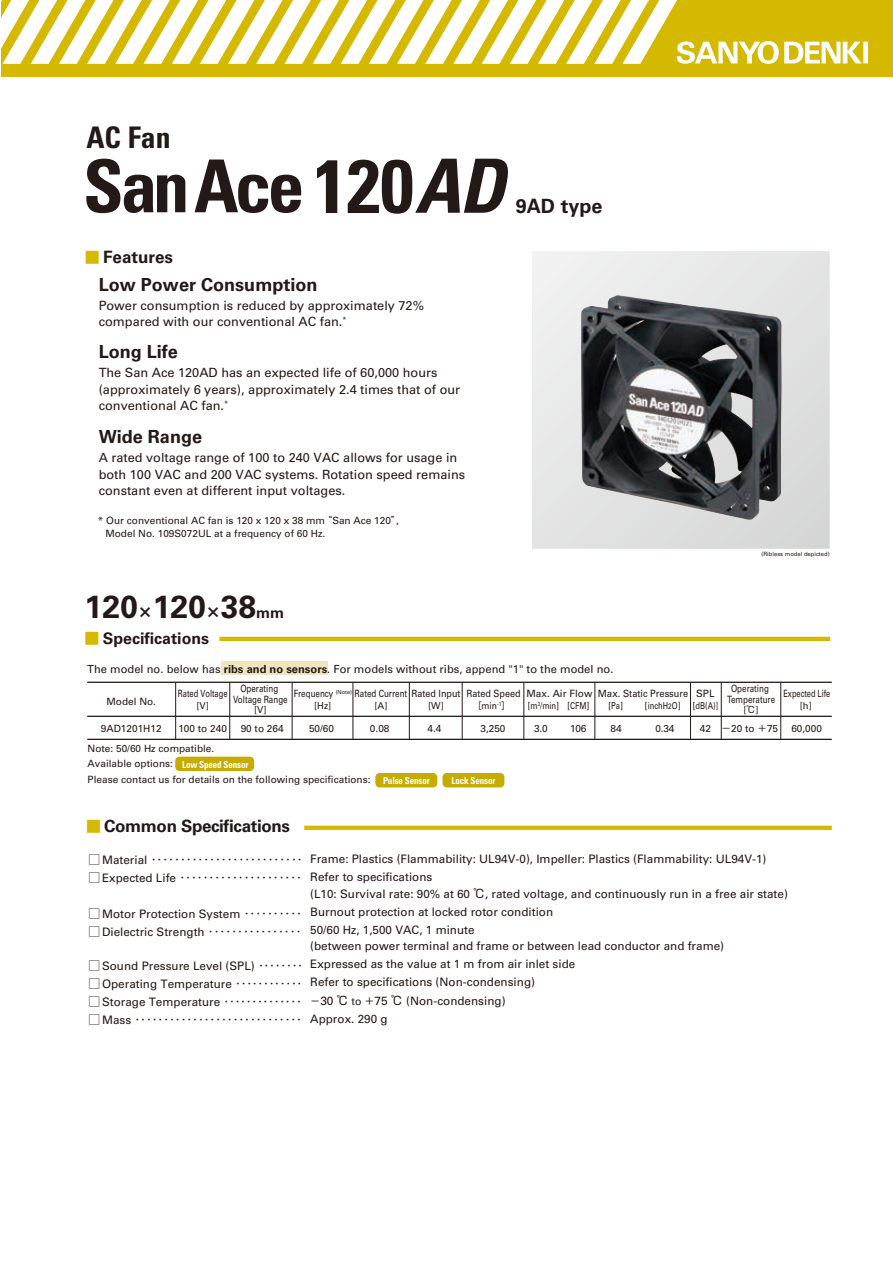
<style>
.page{position:relative;width:893px;height:1263px;background:#fff}
.page>*{position:absolute;margin:0;border:0;box-sizing:border-box;transform-origin:0 0}
.t1{font:700 condensed 75.45px "Univers LT Std";color:#231916}
.t2{font:700 31.95px "Univers LT Std";color:#231916}
.t3{font:700 condensed 29.7px "Univers LT Std";color:#231916}
.t4{font:700 19.8px "Univers LT Std";color:#231916}
.t5{font:700 18px "Univers LT Std";color:#231916}
.t6{font:700 16.95px "Univers LT Std";letter-spacing:-.02em;color:#231916}
.t7{font:700 16.95px "Univers LT Std";color:#231916}
.t8{font:700 15.9px "Univers LT Std";color:#231916}
.t9{font:12.75px/16.5px "Univers LT Std";color:#231916}
.t10{font:11.7px/18px "Univers LT Std";color:#231916}
.t11{font:11.7px "Shin Go Pro";color:#231916}
.t12{font:11.1px "Univers LT Std";color:#231916}
.t13{font:10.05px/15.3px "Univers LT Std";color:#231916}
.t14{font:10.05px/10.5px "Univers LT Std";color:#231916;text-align:center;scale:.8 1}
.t15{font:10.05px "Univers LT Std";color:#231916;scale:.75 1}
.t16{font:10.05px "Univers LT Std";color:#231916;scale:.74 1}
.t17{font:10.05px "Univers LT Std";color:#231916;scale:.9 1}
.t18{font:700 condensed 9.6px "Univers LT Std";letter-spacing:-.02em;color:#fff;scale:.95 1}
.t19{font:9.45px "Univers LT Std";color:#231916}
.t20{font:9.45px "Univers LT Std";color:#231916;scale:.9 1}
.t21{font:5.85px "Univers LT Std";color:#231916}
.s1{font-family:"Shin Go Pro";font-weight:500;font-size:15px;color:#d5b900}
.s2{font-family:"Shin Go Pro";font-size:9.6px}
.s3{font-family:"Shin Go Pro";font-size:14.85px}
.s4{font-size:14.85px}
.s5{font-weight:700}
.s6{font-family:"Shin Go Pro";font-size:9px}
.s7{font-size:7.8px}
.s8{font-family:"Univers LT Std"}
.s9{font-family:"Shin Go Pro"}
.s10{font-family:"Shin Go Pro";font-size:10.05px}
.s11{font-size:12px}
.s12{font-size:10.65px}
</style>
<div class="page">
<svg style="left:304px;top:826px;width:528px;height:4px;background:#d5ba05"></svg>
<hr style="left:87px;top:682px;width:745px;height:1px;background:#231916">
<hr style="left:87px;top:716px;width:745px;height:1px;background:#231916">
<hr style="left:87px;top:739px;width:745px;height:1px;background:#231916">
<hr style="left:353px;top:682px;width:1px;height:57px;background:#231916">
<hr style="left:409px;top:682px;width:1px;height:57px;background:#231916">
<hr style="left:462px;top:682px;width:1px;height:57px;background:#231916">
<hr style="left:524px;top:682px;width:1px;height:57px;background:#231916">
<hr style="left:595px;top:682px;width:1px;height:57px;background:#231916">
<hr style="left:690px;top:682px;width:1px;height:57px;background:#231916">
<hr style="left:721px;top:682px;width:1px;height:57px;background:#231916">
<hr style="left:780px;top:682px;width:1px;height:57px;background:#231916">
<hr style="left:229px;top:682px;width:1px;height:57px;background:#231916">
<hr style="left:175px;top:682px;width:1px;height:57px;background:#231916">
<hr style="left:292px;top:682px;width:1px;height:57px;background:#231916">
<div style="left:375px;top:773px;width:62px;height:14px;background:#c6ab00;border-radius:4px"></div>
<div style="left:442px;top:773px;width:62px;height:14px;background:#c6ab00;border-radius:4px"></div>
<div style="left:175px;top:757px;width:79px;height:14px;background:#c6ab00;border-radius:4px"></div>
<hr style="left:219px;top:637px;width:611px;height:4px;background:#d5b900">
<div style="left:222px;top:661px;width:106px;height:14px;background:#efe6bf"></div>
<svg style="left:532px;top:251px;width:298px;height:298px;background:#e3e4e4"></svg>
<img style="left:581px;top:295px;width:201px;height:225px">
<svg style="left:86px;top:159px;width:99px;height:54px"></svg>
<svg style="left:195px;top:160px;width:106px;height:53px"></svg>
<svg style="left:415px;top:159px;width:93px;height:54px"></svg>
<div style="left:1px;top:0;width:892px;height:76px;background:#d5b900"></div>
<svg style="left:1px;top:0;width:867px;height:64px"></svg>
<h3 class="t3" style="left:86px;top:119px;width:86px">AC Fan</h3>
<h1 class="t1" style="left:313px;top:140px;width:102px">120</h1>
<h3 class="t7" style="left:85px;top:247px;width:90px"><span class="s1">■</span> Features</h3>
<h3 class="t5" style="left:99px;top:274px;width:220px">Low Power Consumption</h3>
<p class="t9" style="left:99px;top:297px;width:327px">Power consumption is reduced by approximately 72% compared with our conventional AC fan.<sup>*</sup></p>
<h3 class="t5" style="left:99px;top:341px;width:81px">Long Life</h3>
<p class="t9" style="left:99px;top:365px;width:363px">The San Ace 120AD has an expected life of 60,000 hours (approximately 6 years), approximately 2.4 times that of our conventional AC fan.<sup>*</sup></p>
<h3 class="t5" style="left:99px;top:426px;width:105px">Wide Range</h3>
<p class="t9" style="left:99px;top:450px;width:368px">A rated voltage range of 100 to 240 VAC allows for usage in both 100 VAC and 200 VAC systems. Rotation speed remains constant even at different input voltages.</p>
<p class="t13" style="left:105px;top:514px;width:297px;line-height:12.8px;text-indent:-7px">* Our conventional AC fan is 120 x 120 x 38 mm<span class="s2">“</span>San Ace 120<span class="s2">”</span>,<br>Model No. 109S072UL at a frequency of 60 Hz.</p>
<h3 class="t4" style="left:516px;top:195px;width:88px">9AD type</h3>
<p class="t21" style="left:761px;top:550px;width:70px">(Ribless model depicted)</p>
<h2 class="t2" style="left:85px;top:588px;width:201px">120<span class="s3">×</span>120<span class="s3">×</span>38<span class="s4">mm</span></h2>
<h3 class="t8" style="left:85px;top:629px;width:126px"><span class="s1">■</span> Specifications</h3>
<p class="t12" style="left:87px;top:662px;width:528px">The model no. below has <span class="s5">ribs and no sensors</span>. For models without ribs, append "1" to the model no.</p>
<p class="t13" style="left:106px;top:694px;width:51px">Model No.</p>
<p class="t14" style="left:233px;top:684px;width:70px">Operating<br>Voltage Range</p>
<p class="t19" style="left:254px;top:704px;width:14px">[V]</p>
<p class="t13" style="left:526px;top:685px;width:190px">Max. Air Flow Max. Static Pressure SPL</p>
<p class="t19" style="left:692px;top:700px;width:27px">[dB(A)]</p>
<p class="t17" style="left:466px;top:687px;width:62px">Rated Speed</p>
<p class="t20" style="left:473px;top:700px;width:42px"><span class="s6">［</span>min<sup>-1</sup><span class="s6">］</span></p>
<p class="t14" style="left:294px;top:688px;width:210px">Frequency <sup>(Note)</sup> Rated Current Rated Input</p>
<p class="t19" style="left:374px;top:700px;width:15px">[A]</p>
<p class="t15" style="left:178px;top:687px;width:68px">Rated Voltage</p>
<p class="t19" style="left:196px;top:700px;width:14px">[V]</p>
<p class="t19" style="left:527px;top:700px;width:64px">[m<sup>3</sup>/min] [CFM]</p>
<p class="t19" style="left:608px;top:700px;width:17px">[Pa]</p>
<p class="t19" style="left:644px;top:700px;width:38px">[inchH<span class="s7">2</span>O]</p>
<p class="t19" style="left:314px;top:700px;width:19px">[Hz]</p>
<p class="t19" style="left:428px;top:700px;width:17px">[W]</p>
<p class="t14" style="left:727px;top:684px;width:62px">Operating<br>Temperature</p>
<p class="t19" style="left:743px;top:704px;width:17px">[<span class="s6">℃</span>]</p>
<p class="t16" style="left:783px;top:687px;width:65px">Expected Life</p>
<p class="t19" style="left:800px;top:700px;width:14px">[h]</p>
<p class="t13" style="left:101px;top:721px;width:62px">9AD1201H12</p>
<p class="t13" style="left:178px;top:721px;width:50px">100 to 240</p>
<p class="t13" style="left:241px;top:721px;width:44px">90 to 264</p>
<p class="t13" style="left:309px;top:721px;width:27px">50/60</p>
<p class="t13" style="left:370px;top:721px;width:21px">0.08</p>
<p class="t13" style="left:427px;top:721px;width:15px">4.4</p>
<p class="t13" style="left:480px;top:721px;width:27px">3,250</p>
<p class="t13" style="left:534px;top:721px;width:15px">3.0</p>
<p class="t13" style="left:570px;top:721px;width:18px">106</p>
<p class="t13" style="left:611px;top:721px;width:12px">84</p>
<p class="t13" style="left:655px;top:721px;width:20px">0.34</p>
<p class="t13" style="left:700px;top:721px;width:80px">42 <span class="s2">－</span>20 to <span class="s2">＋</span>75</p>
<p class="t13" style="left:791px;top:721px;width:32px">60,000</p>
<p class="t13" style="left:88px;top:741px;width:128px">Note: 50/60 Hz compatible.<br>Available options:</p>
<p class="t18" style="left:383px;top:774px;width:51px">Pulse Sensor</p>
<p class="t18" style="left:452px;top:774px;width:48px">Lock Sensor</p>
<p class="t18" style="left:182px;top:758px;width:71px">Low Speed Sensor</p>
<p class="t13" style="left:88px;top:772px;width:284px">Please contact us for details on the following specifications:</p>
<h3 class="t6" style="left:86px;top:816px;width:205px"><span class="s1">■</span> Common Specifications</h3>
<p class="t11" style="left:89px;top:849px;width:216px">□<span class="s8">Material</span> ･･････････････････････････</p>
<p class="t11" style="left:89px;top:867px;width:215px">□<span class="s8">Expected Life</span> ･････････････････････</p>
<p class="t10" style="left:89px;top:904px;width:215px"><span class="s9">□</span>Motor Protection System <span class="s9">･･････････</span></p>
<p class="t10" style="left:89px;top:922px;width:214px"><span class="s9">□</span>Dielectric Strength <span class="s9">････････････････</span></p>
<p class="t10" style="left:89px;top:957px;width:216px"><span class="s9">□</span>Sound Pressure Level (SPL) <span class="s9">････････</span></p>
<p class="t10" style="left:89px;top:975px;width:215px"><span class="s9">□</span>Operating Temperature <span class="s9">････････････</span></p>
<p class="t10" style="left:89px;top:993px;width:215px"><span class="s9">□</span>Storage Temperature <span class="s9">･･････････････</span></p>
<p class="t11" style="left:89px;top:1010px;width:215px">□<span class="s8">Mass</span> ･････････････････････････････</p>
<p class="t10" style="left:310px;top:850px;width:458px">Frame: Plastics (Flammability: UL94V-0), Impeller: Plastics (Flammability: UL94V-1)<br>Refer to specifications</p>
<p class="t10" style="left:310px;top:885px;width:479px">(L10: Survival rate: 90% at 60 <span class="s9">℃</span>, rated voltage, and continuously run in a free air state)<br>Burnout protection at locked rotor condition<br>50/60 Hz, 1,500 VAC, 1 minute</p>
<p class="t10" style="left:310px;top:937px;width:415px">(between power terminal and frame or between lead conductor and frame)<br>Expressed as the value at 1 m from air inlet side<br>Refer to specifications (Non-condensing)<br><span class="s10">－</span><span class="s11">30</span> <span class="s9">℃</span> <span class="s12">to</span> <span class="s10">＋</span><span class="s11">75</span> <span class="s9">℃</span> (Non-condensing)<br>Approx. 290 g</p>
</div>
